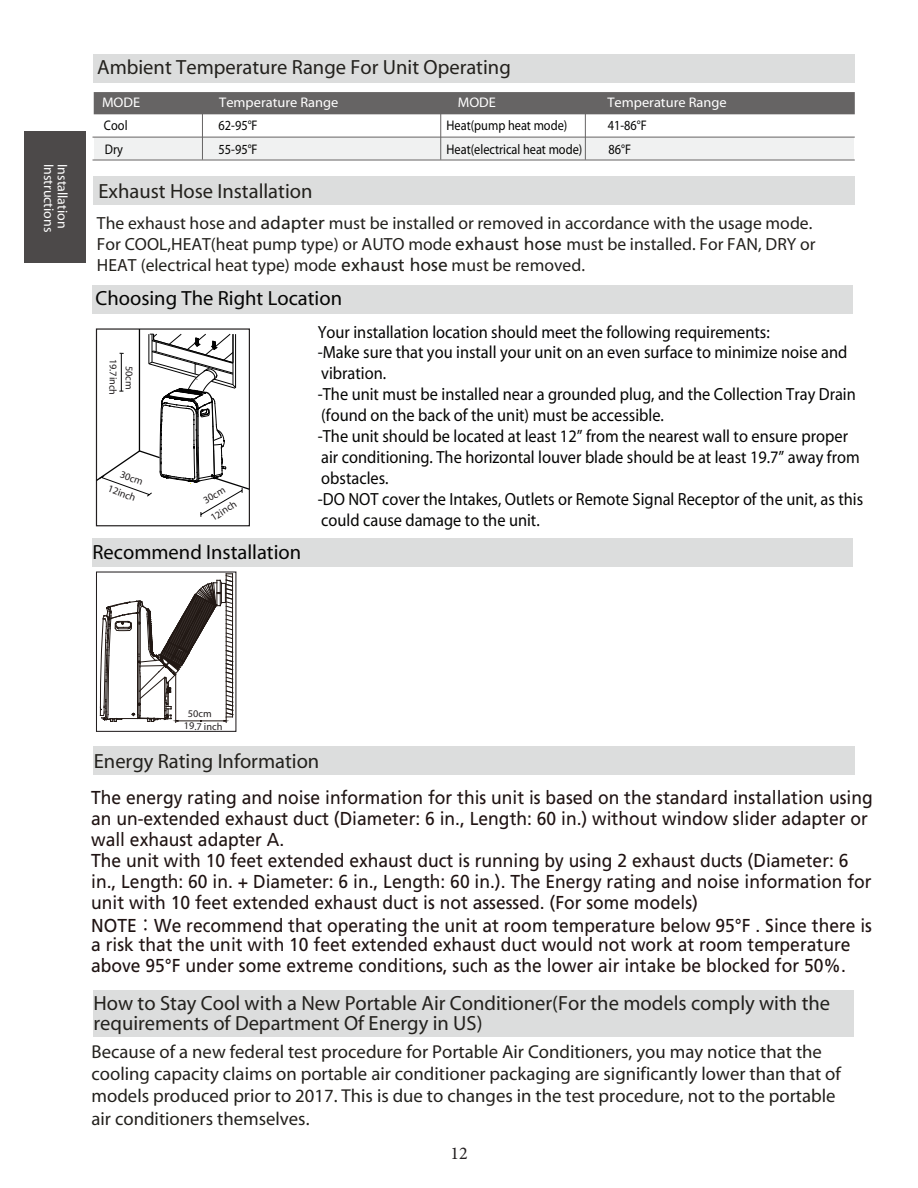
<style>
.page{position:relative;width:918px;height:1188px;background:#fff}
.page>*{position:absolute;margin:0;border:0;box-sizing:border-box;transform-origin:0 0}
.t1{font:700 20.55px/20.5px "Frutiger";color:#23211d}
.t2{font:700 20.55px "Frutiger LT Std";color:#050504}
.t3{font:18.75px/21px "Frutiger LT Pro";color:#1f1312;scale:.93 1}
.t4{font:700 18.75px/22.5px "Frutiger";color:#23211d}
.t5{font:18px "Minion Pro";color:#231f20}
.t6{font:300 17.55px/20.9px "Frutiger";color:#050504;scale:.93 1}
.t7{font:700 17.55px/21.1px "Frutiger";color:#23211d}
.t8{font:300 13.95px "Frutiger";color:#050504;scale:.88 1}
.t9{font:700 13.95px "Frutiger LT Std";color:#fff}
.t10{font:300 10.35px/12.3px "Frutiger";color:#231f20}
.s1{font-family:"Frutiger LT Pro";font-weight:400}
.s2{font-family:"Koz Min Pr 6 N"}
</style>
<div class="page">
<div style="left:25px;top:131px;width:61px;height:131px;background:#4c4949"></div>
<div style="left:94px;top:137px;width:760px;height:23px;background:#f0f1f1"></div>
<hr style="left:440px;top:102px;width:1px;height:58px;background:#666464">
<hr style="left:585px;top:102px;width:1px;height:58px;background:#666464">
<div style="left:94px;top:92px;width:761px;height:22px;background:#666464"></div>
<hr style="left:202px;top:102px;width:1px;height:58px;background:#666464">
<div style="left:94px;top:54px;width:761px;height:29px;background:#dcdddd"></div>
<hr style="left:93px;top:137px;width:762px;height:1px;background:#666464">
<hr style="left:93px;top:160px;width:762px;height:1px;background:#666464">
<div style="left:94px;top:176px;width:761px;height:29px;background:#dcdddd"></div>
<div style="left:93px;top:285px;width:760px;height:29px;background:#dcdddd"></div>
<div style="left:93px;top:539px;width:760px;height:28px;background:#dcdddd"></div>
<div style="left:96px;top:328px;width:154px;height:198px;border:1px solid #231f20"></div>
<hr style="left:139px;top:329px;width:1px;height:123px;background:#030303">
<svg style="left:95px;top:333px;width:155px;height:185px"></svg>
<div style="left:96px;top:571px;width:140px;height:161px;border:1px solid #231f20"></div>
<svg style="left:100px;top:574px;width:133px;height:148px"></svg>
<div style="left:94px;top:746px;width:761px;height:29px;background:#dcdddd"></div>
<div style="left:93px;top:991px;width:761px;height:46px;background:#dcdddd"></div>
<p class="t9" style="left:56px;top:164px;width:70px;rotate:90deg">Instructions</p>
<p class="t9" style="left:69px;top:164px;width:66px;rotate:90deg">Installation</p>
<p class="t1" style="left:97px;top:58px;width:415px">Ambient Temperature Range For Unit Operating</p>
<p class="t9" style="left:102px;top:96px;width:40px">MODE</p>
<p class="t9" style="left:219px;top:96px;width:121px">Temperature Range</p>
<p class="t9" style="left:458px;top:96px;width:40px">MODE</p>
<p class="t9" style="left:607px;top:96px;width:121px">Temperature Range</p>
<p class="t8" style="left:447px;top:119px;width:139px">Heat(pump heat mode)</p>
<p class="t8" style="left:104px;top:119px;width:28px">Cool</p>
<p class="t8" style="left:219px;top:119px;width:46px">62-95°F</p>
<p class="t8" style="left:105px;top:142px;width:22px">Dry</p>
<p class="t8" style="left:219px;top:142px;width:46px">55-95°F</p>
<p class="t8" style="left:447px;top:142px;width:156px">Heat(electrical heat mode)</p>
<p class="t8" style="left:608px;top:119px;width:46px">41-86°F</p>
<p class="t8" style="left:609px;top:142px;width:27px">86°F</p>
<p class="t1" style="left:98px;top:182px;width:216px">Exhaust Hose Installation</p>
<p class="t7" style="left:97px;top:213px;width:720px">The exhaust hose and <span class="s1">adapter</span> must be installed or removed in accordance with the usage mode.<br>For COOL,HEAT(heat pump type) or AUTO mode <span class="s1">exhaust hose</span> must be installed. For FAN, DRY or<br>HEAT (electrical heat type) mode <span class="s1">exhaust hose</span> must be removed.</p>
<p class="t2" style="left:95px;top:288px;width:248px">Choosing The Right Location</p>
<p class="t10" style="left:137px;top:359px;width:38px;line-height:16.2px;text-align:center;rotate:91deg">50cm<br>19.7inch</p>
<p class="t10" style="left:122px;top:469px;width:25px;rotate:20deg">30cm</p>
<p class="t10" style="left:110px;top:483px;width:30px;rotate:20deg">12inch</p>
<p class="t10" style="left:201px;top:496px;width:25px;rotate:-30deg">30cm</p>
<p class="t10" style="left:208px;top:514px;width:30px;rotate:-33deg">12inch</p>
<p class="t2" style="left:93px;top:542px;width:210px">Recommend Installation</p>
<p class="t6" style="left:318px;top:322px;width:588px">Your installation location should meet the following requirements:<br>-Make sure that you install your unit on an even surface to minimize noise and vibration.<br>-The unit must be installed near a grounded plug, and the Collection Tray Drain (found on the back of the unit) must be accessible.<br>-The unit should be located at least 12” from the nearest wall to ensure proper air conditioning. The horizontal louver blade should be at least 19.7” away from obstacles.<br>-DO NOT cover the Intakes, Outlets or Remote Signal Receptor of the unit, as this could cause damage to the unit.</p>
<p class="t10" style="left:184px;top:708px;width:40px;text-indent:4px;rotate:1deg">50cm<br>19.7 inch</p>
<p class="t1" style="left:94px;top:751px;width:227px">Energy Rating Information</p>
<p class="t3" style="left:91px;top:787px;width:842px">The energy rating and noise information for this unit is based on the standard installation using an un-extended exhaust duct (Diameter: 6 in., Length: 60 in.) without window slider adapter or wall exhaust adapter A.<br>The unit with 10 feet extended exhaust duct is running by using 2 exhaust ducts (Diameter: 6 in., Length: 60 in. + Diameter: 6 in., Length: 60 in.). The Energy rating and noise information for unit with 10 feet extended exhaust duct is not assessed. (For some models)</p>
<p class="t3" style="left:91px;top:916px;width:841px;line-height:18.8px">NOTE<span class="s2">：</span>We recommend that operating the unit at room temperature below 95°F . Since there is a risk that the unit with 10 feet extended exhaust duct would not work at room temperature</p>
<p class="t3" style="left:91px;top:955px;width:813px">above 95°F under some extreme conditions, such as the lower air intake be blocked for 50%.</p>
<p class="t1" style="left:93px;top:993px;width:738px">How to Stay Cool with a New Portable Air Conditioner(For the models comply with the requirements of Department Of Energy in US)</p>
<p class="t4" style="left:92px;top:1041px;width:751px">Because of a new federal test procedure for Portable Air Conditioners, you may notice that the cooling capacity claims on portable air conditioner packaging are significantly lower than that of models produced prior to 2017. This is due to changes in the test procedure, not to the portable air conditioners themselves.</p>
<p class="t5" style="left:450px;top:1141px;width:19px">12</p>
</div>
